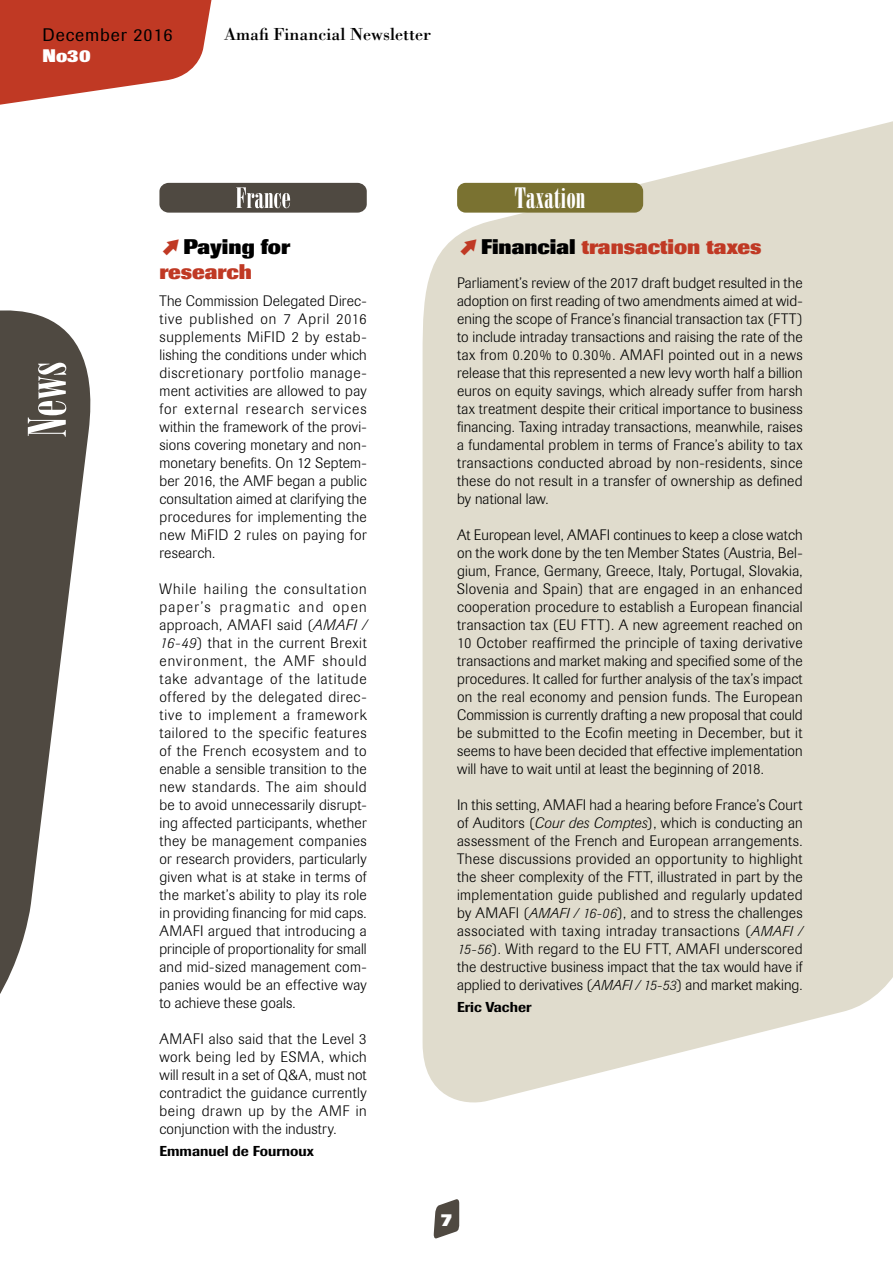
<style>
.page{position:relative;width:893px;height:1263px;background:#fff}
.page>*{position:absolute;margin:0;border:0;box-sizing:border-box;transform-origin:0 0}
.t1{font:52.5px "Bodoni Poster Compressed";color:#fff}
.t2{font:28.5px "Bodoni Poster Compressed";letter-spacing:.005em;color:#fff}
.t3{font:800 21px "Imago";color:#c03924}
.t4{font:800 21px/25.2px "Imago";color:#000}
.t5{font:18px "Bodoni";color:#000}
.t6{font:18px "Imago";letter-spacing:.05em;color:#000}
.t7{font:800 18px "Imago";color:#fff}
.t8{font:300 15px/18px "Imago";letter-spacing:.015em;color:#000;text-align:justify}
.t9{font:500 14.25px "Imago";color:#000}
.s1{font-family:"Zeal";font-weight:400;font-size:24px;color:#c03924}
.s2{color:#c03924}
.s3{font-style:italic}
.s4{font-family:"Zeal";font-weight:400;font-size:24px}
.s5{color:#000}
.s6{font-style:italic;font-size:14.25px}
</style>
<div class="page">
<svg style="left:433px;top:1199px;width:26px;height:40px"></svg>
<svg style="left:0;top:0;width:212px;height:105px"></svg>
<svg style="left:0;top:310px;width:91px;height:684px;fill:#4f4941"></svg>
<svg style="left:423px;top:121px;width:470px;height:982px;background:#e3dfd2"></svg>
<div style="left:457px;top:183px;width:186px;height:30px;background:#7a7231;border-radius:9px"></div>
<div style="left:159px;top:183px;width:208px;height:30px;background:#4f4941;border-radius:9px"></div>
<svg style="left:236px;top:187px;width:54px;height:21px"></svg>
<p class="t6" style="left:43px;top:24px;width:132px">December 2016</p>
<p class="t5" style="left:224px;top:23px;width:209px">Amafi Financial Newsletter</p>
<p class="t7" style="left:43px;top:45px;width:50px">No30</p>
<h1 class="t1" style="left:17px;top:437px;width:77px;rotate:-90deg">News</h1>
<h3 class="t4" style="left:159px;top:234px;width:132px"><span class="s1">j</span>Paying for <span class="s2">research</span></h3>
<p class="t8" style="left:159px;top:292px;width:209px">The Commission Delegated Direc&shy;tive published on 7 April 2016 supplements MiFID 2 by estab&shy;lishing the conditions under which discretionary portfolio manage&shy;ment activities are allowed to pay for external research services within the framework of the provi&shy;sions covering monetary and non&shy;monetary benefits. On 12 Septem&shy;ber 2016, the AMF began a public consultation aimed at clarifying the procedures for implementing the new MiFID 2 rules on paying for research.</p>
<p class="t8" style="left:159px;top:580px;width:209px">While hailing the consultation paper’s pragmatic and open approach, AMAFI said (<span class="s3">AMAFI / 16-49</span>) that in the current Brexit environment, the AMF should take advantage of the latitude offered by the delegated direc&shy;tive to implement a framework tailored to the specific features of the French ecosystem and to enable a sensible transition to the new standards. The aim should be to avoid unnecessarily disrupt&shy;ing affected participants, whether they be management companies or research providers, particularly given what is at stake in terms of the market’s ability to play its role in providing financing for mid caps.<br>AMAFI argued that introducing a principle of proportionality for small and mid-sized management com&shy;panies would be an effective way to achieve these goals.</p>
<p class="t8" style="left:159px;top:1030px;width:209px">AMAFI also said that the Level 3 work being led by ESMA, which will result in a set of Q&amp;A, must not contradict the guidance currently being drawn up by the AMF in conjunction with the industry.</p>
<p class="t9" style="left:159px;top:1143px;width:156px">Emmanuel de Fournoux</p>
<h2 class="t2" style="left:515px;top:181px;width:72px">Taxation</h2>
<h3 class="t3" style="left:457px;top:234px;width:306px"><span class="s4">j</span><span class="s5">Financial</span> transaction taxes</h3>
<p class="t8" style="left:457px;top:274px;width:347px">Parliament’s review of the 2017 draft budget resulted in the adoption on first reading of two amendments aimed at wid&shy;ening the scope of France’s financial transaction tax (FTT) to include intraday transactions and raising the rate of the tax from 0.20% to 0.30%. AMAFI pointed out in a news release that this represented a new levy worth half a billion euros on equity savings, which already suffer from harsh tax treatment despite their critical importance to business financing. Taxing intraday transactions, meanwhile, raises a fundamental problem in terms of France’s ability to tax transactions conducted abroad by non-residents, since these do not result in a transfer of ownership as defined by national law.</p>
<p class="t8" style="left:457px;top:526px;width:347px">At European level, AMAFI continues to keep a close watch on the work done by the ten Member States (Austria, Bel&shy;gium, France, Germany, Greece, Italy, Portugal, Slovakia, Slovenia and Spain) that are engaged in an enhanced cooperation procedure to establish a European financial transaction tax (EU FTT). A new agreement reached on 10 October reaffirmed the principle of taxing derivative transactions and market making and specified some of the procedures. It called for further analysis of the tax’s impact on the real economy and pension funds. The European Commission is currently drafting a new proposal that could be submitted to the Ecofin meeting in December, but it seems to have been decided that effective implementation will have to wait until at least the beginning of 2018.</p>
<p class="t8" style="left:457px;top:796px;width:347px">In this setting, AMAFI had a hearing before France’s Court of Auditors (<span class="s3">Cour des Comptes</span>), which is conducting an assessment of the French and European arrangements.<br>These discussions provided an opportunity to highlight the sheer complexity of the FTT, illustrated in part by the implementation guide published and regularly updated by AMAFI (<span class="s6">AMAFI / 16-06</span>), and to stress the challenges associated with taxing intraday transactions (<span class="s6">AMAFI / 15-56</span>). With regard to the EU FTT, AMAFI underscored the destructive business impact that the tax would have if applied to derivatives (<span class="s6">AMAFI / 15-53</span>) and market making.</p>
<p class="t9" style="left:457px;top:999px;width:76px">Eric Vacher</p>
<p class="t7" style="left:441px;top:1209px;width:13px">7</p>
</div>
